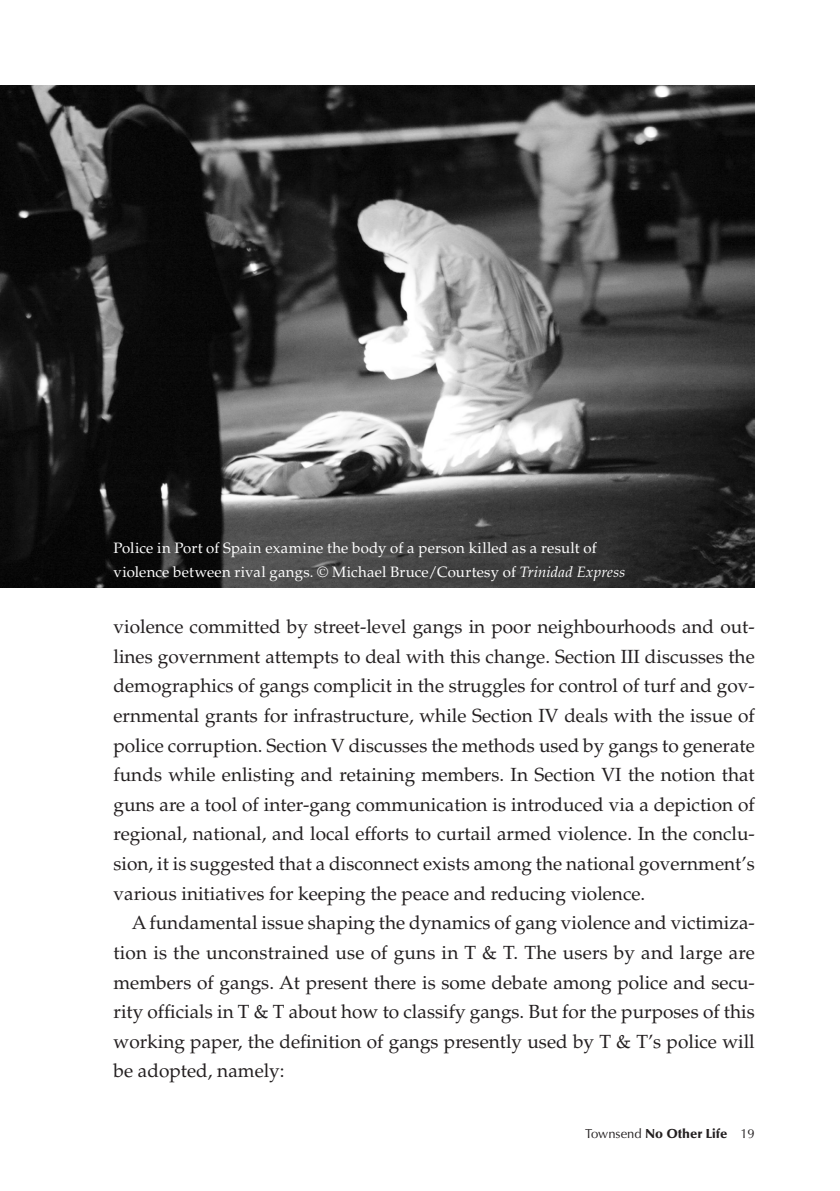
<style>
.page{position:relative;width:840px;height:1191px;background:#fff}
.page>*{position:absolute;margin:0;border:0;box-sizing:border-box;transform-origin:0 0}
.t1{font:19px/29.6px "Palatino";color:#231f20;text-align:justify}
.t2{font:15px/23.2px "Palatino";letter-spacing:.01em;color:#fff}
.t3{font:900 13px "Optima";color:#231f20}
.s1{font-style:italic}
.s2{font-weight:400}
</style>
<div class="page">
<img style="left:0;top:85px;width:754px;height:503px">
<p class="t2" style="left:113px;top:537px;width:513px">Police in Port of Spain examine the body of a person killed as a result of violence between rival gangs. © Michael Bruce/Courtesy of <span class="s1">Trinidad Express</span></p>
<p class="t1" style="left:113px;top:612px;width:642px">violence committed by street-level gangs in poor neighbourhoods and out&shy;lines government attempts to deal with this change. Section III discusses the demographics of gangs complicit in the struggles for control of turf and gov&shy;ernmental grants for infrastructure, while Section IV deals with the issue of police corruption. Section V discusses the methods used by gangs to generate funds while enlisting and retaining members. In Section VI the notion that guns are a tool of inter-gang communication is introduced via a depiction of regional, national, and local efforts to curtail armed violence. In the conclu&shy;sion, it is suggested that a disconnect exists among the national government’s various initiatives for keeping the peace and reducing violence.</p>
<p class="t1" style="left:113px;top:908px;width:642px;text-indent:18px">A fundamental issue shaping the dynamics of gang violence and victimiza&shy;tion is the unconstrained use of guns in T &amp; T. The users by and large are members of gangs. At present there is some debate among police and secu&shy;rity officials in T &amp; T about how to classify gangs. But for the purposes of this working paper, the definition of gangs presently used by T &amp; T’s police will be adopted, namely:</p>
<p class="t3" style="left:585px;top:1126px;width:171px"><span class="s2">Townsend</span> No Other Life <span class="s2">19</span></p>
</div>
